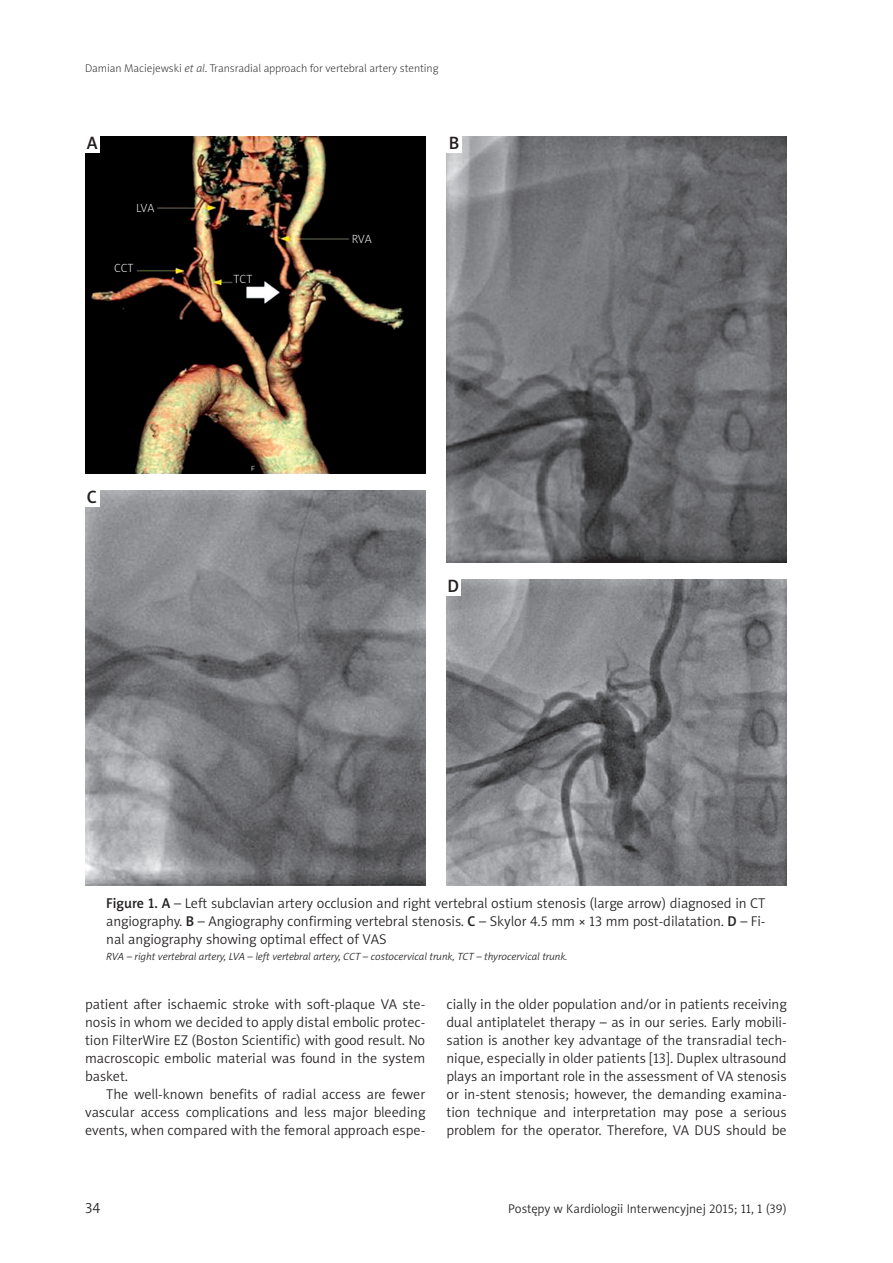
<style>
.page{position:relative;width:893px;height:1263px;background:#fff}
.page>*{position:absolute;margin:0;border:0;box-sizing:border-box;transform-origin:0 0}
.t1{font:18px "Naomi Sans EFN Medium";color:#231f20}
.t2{font:15px "Naomi Sans EFN Light";color:#231f20}
.t3{font:14.25px/18px "Naomi Sans EFN Light";color:#231f20;text-align:justify}
.t4{font:12.75px "Naomi Sans EFN Light";color:#231f20}
.t5{font:12px "Naomi Sans EFN Thin";letter-spacing:-.005em;color:#fff}
.t6{font:11.25px "Naomi Sans EFN Thin";color:#231f20}
.t7{font:italic 10.5px "Naomi Sans EFN Light";color:#231f20}
.s1{font-style:italic}
.s2{font-family:"Naomi Sans EFN Medium"}
</style>
<div class="page">
<img style="left:85px;top:136px;width:340px;height:337px">
<img style="left:85px;top:490px;width:340px;height:395px">
<img style="left:446px;top:579px;width:341px;height:306px">
<img style="left:447px;top:136px;width:339px;height:426px">
<div style="left:85px;top:132px;width:15px;height:21px;background:#fff"></div>
<div style="left:84px;top:486px;width:15px;height:21px;background:#fff"></div>
<div style="left:446px;top:132px;width:16px;height:21px;background:#fff"></div>
<div style="left:446px;top:574px;width:15px;height:22px;background:#fff"></div>
<p class="t6" style="left:85px;top:62px;width:355px">Damian Maciejewski <span class="s1">et al</span>. Transradial approach for vertebral artery stenting</p>
<p class="t1" style="left:87px;top:132px;width:12px">A</p>
<p class="t5" style="left:136px;top:201px;width:20px">LVA</p>
<p class="t5" style="left:114px;top:262px;width:21px">CCT</p>
<p class="t5" style="left:234px;top:273px;width:20px">TCT</p>
<p class="t5" style="left:352px;top:232px;width:22px">RVA</p>
<p class="t1" style="left:449px;top:132px;width:12px">B</p>
<p class="t1" style="left:87px;top:486px;width:12px">C</p>
<p class="t1" style="left:447px;top:575px;width:13px">D</p>
<p class="t3" style="left:106px;top:894px;width:661px"><span class="s2">Figure 1. A</span> – Left subclavian artery occlusion and right vertebral ostium stenosis (large arrow) diagnosed in CT angiography. <span class="s2">B</span> – Angiography confirming vertebral stenosis. <span class="s2">C</span> – Skylor 4.5 mm × 13 mm post-dilatation. <span class="s2">D</span> – Fi&shy;nal angiography showing optimal effect of VAS</p>
<p class="t7" style="left:106px;top:951px;width:463px">RVA – right vertebral artery, LVA – left vertebral artery, CCT – costocervical trunk, TCT – thyrocervical trunk.</p>
<p class="t3" style="left:85px;top:995px;width:342px">patient after ischaemic stroke with soft-plaque VA ste&shy;nosis in whom we decided to apply distal embolic protec&shy;tion FilterWire EZ (Boston Scientific) with good result. No macroscopic embolic material was found in the system basket.</p>
<p class="t3" style="left:85px;top:1085px;width:342px;text-indent:21px">The well-known benefits of radial access are fewer vascular access complications and less major bleeding events, when compared with the femoral approach espe-</p>
<p class="t3" style="left:446px;top:995px;width:342px">cially in the older population and/or in patients receiving dual antiplatelet therapy – as in our series. Early mobili&shy;sation is another key advantage of the transradial tech&shy;nique, especially in older patients [13]. Duplex ultrasound plays an important role in the assessment of VA stenosis or in-stent stenosis; however, the demanding examina&shy;tion technique and interpretation may pose a serious problem for the operator. Therefore, VA DUS should be</p>
<p class="t2" style="left:85px;top:1199px;width:17px">34</p>
<p class="t4" style="left:508px;top:1201px;width:280px">Postępy w Kardiologii Interwencyjnej 2015; 11, 1 (39)</p>
</div>
